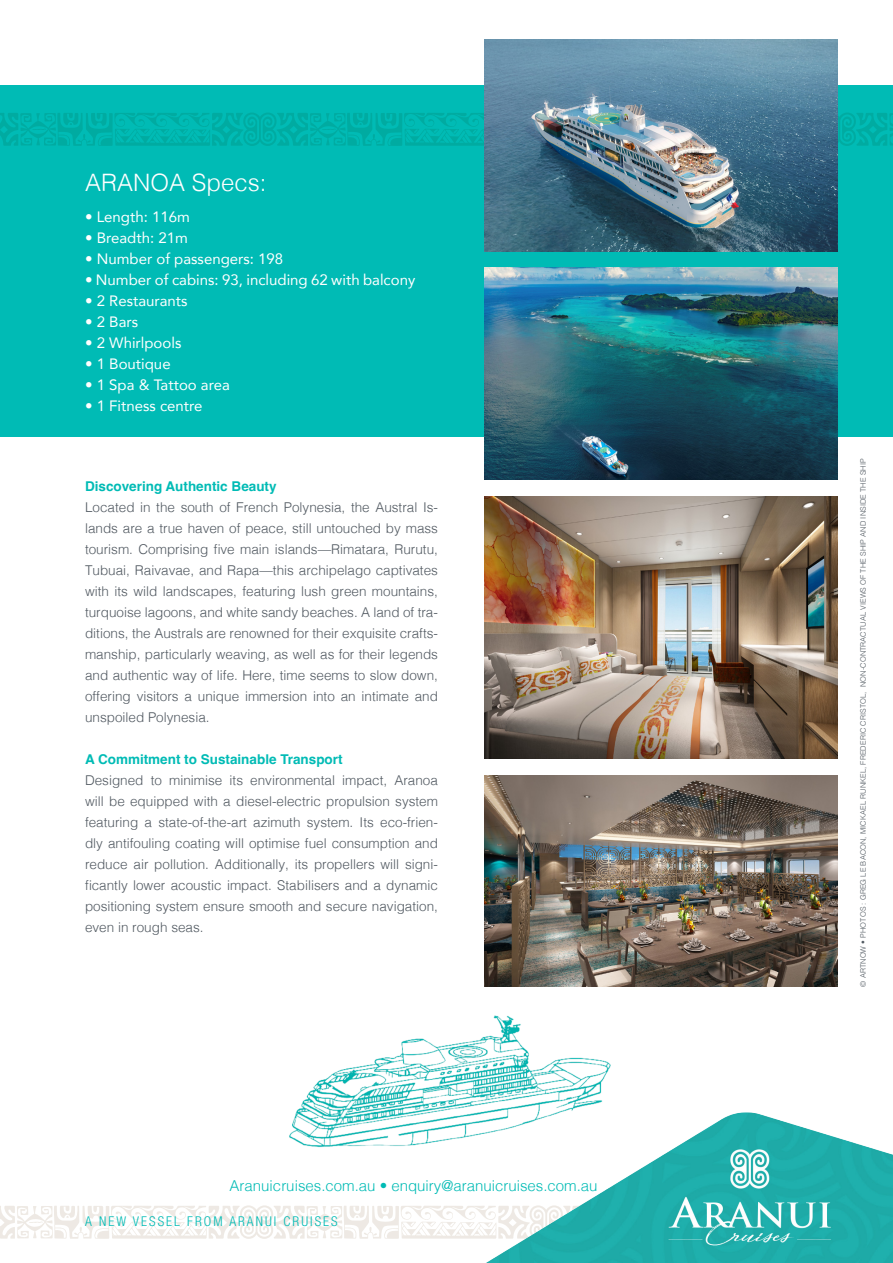
<style>
.page{position:relative;width:893px;height:1263px;background:#fff}
.page>*{position:absolute;margin:0;border:0;box-sizing:border-box;transform-origin:0 0}
.t1{font:300 24px "Helvetica";color:#fff}
.t2{font:15px "Avenir";color:#fff}
.t3{font:300 15px "Helvetica";color:#00bbb5}
.t4{font:300 13.5px/21px "Helvetica";color:#515961;text-align:justify}
.t5{font:700 13.5px "Helvetica";color:#00bbb5}
.t6{font:300 condensed 13.5px "Helvetica Neue LT Com";letter-spacing:.15em;color:#00bbb5}
.t7{font:300 7.5px "Helvetica";letter-spacing:.01em;color:#515961}
</style>
<div class="page">
<img style="left:10px;top:39px;width:883px;height:1224px">
<div style="left:266px;top:986px;width:360px;height:175px;background:#fff"></div>
<img style="left:289px;top:1015px;width:322px;height:133px">
<img style="left:485px;top:496px;width:353px;height:262px">
<img style="left:485px;top:775px;width:353px;height:211px">
<p class="t1" style="left:85px;top:162px;width:183px">ARANOA Specs:</p>
<p class="t2" style="left:85px;top:204px;width:106px">• Length: 116m</p>
<p class="t2" style="left:85px;top:225px;width:104px">• Breadth: 21m</p>
<p class="t2" style="left:85px;top:246px;width:200px">• Number of passengers: 198</p>
<p class="t2" style="left:85px;top:267px;width:332px">• Number of cabins: 93, including 62 with balcony</p>
<p class="t2" style="left:85px;top:288px;width:104px">• 2 Restaurants</p>
<p class="t2" style="left:85px;top:309px;width:55px">• 2 Bars</p>
<p class="t2" style="left:85px;top:330px;width:98px">• 2 Whirlpools</p>
<p class="t2" style="left:85px;top:351px;width:87px">• 1 Boutique</p>
<p class="t2" style="left:85px;top:372px;width:146px">• 1 Spa &amp; Tattoo area</p>
<p class="t2" style="left:85px;top:393px;width:119px">• 1 Fitness centre</p>
<p class="t5" style="left:85px;top:478px;width:193px">Discovering Authentic Beauty</p>
<p class="t4" style="left:85px;top:496px;width:354px">Located in the south of French Polynesia, the Austral Is&shy;lands are a true haven of peace, still untouched by mass tourism. Comprising five main islands—Rimatara, Rurutu, Tubuai, Raivavae, and Rapa—this archipelago captivates with its wild landscapes, featuring lush green mountains, turquoise lagoons, and white sandy beaches. A land of tra&shy;ditions, the Australs are renowned for their exquisite crafts&shy;manship, particularly weaving, as well as for their legends and authentic way of life. Here, time seems to slow down, offering visitors a unique immersion into an intimate and unspoiled Polynesia.</p>
<p class="t5" style="left:85px;top:751px;width:259px">A Commitment to Sustainable Transport</p>
<p class="t4" style="left:85px;top:769px;width:354px">Designed to minimise its environmental impact, Aranoa will be equipped with a diesel-electric propulsion system featuring a state-of-the-art azimuth system. Its eco-frien&shy;dly antifouling coating will optimise fuel consumption and reduce air pollution. Additionally, its propellers will signi&shy;ficantly lower acoustic impact. Stabilisers and a dynamic positioning system ensure smooth and secure navigation, even in rough seas.</p>
<p class="t3" style="left:230px;top:1176px;width:369px">Aranuicruises.com.au • enquiry@aranuicruises.com.au</p>
<p class="t6" style="left:85px;top:1213px;width:254px">A NEW VESSEL FROM ARANUI CRUISES</p>
<p class="t7" style="left:857px;top:986px;width:530px;rotate:-90deg">© ARTNOW • PHOTOS : GREG LE BACON, MICKAEL RUNKEL, FREDERIC CRISTOL, NON-CONTRACTUAL VIEWS OF THE SHIP AND INSIDE THE SHIP</p>
</div>
